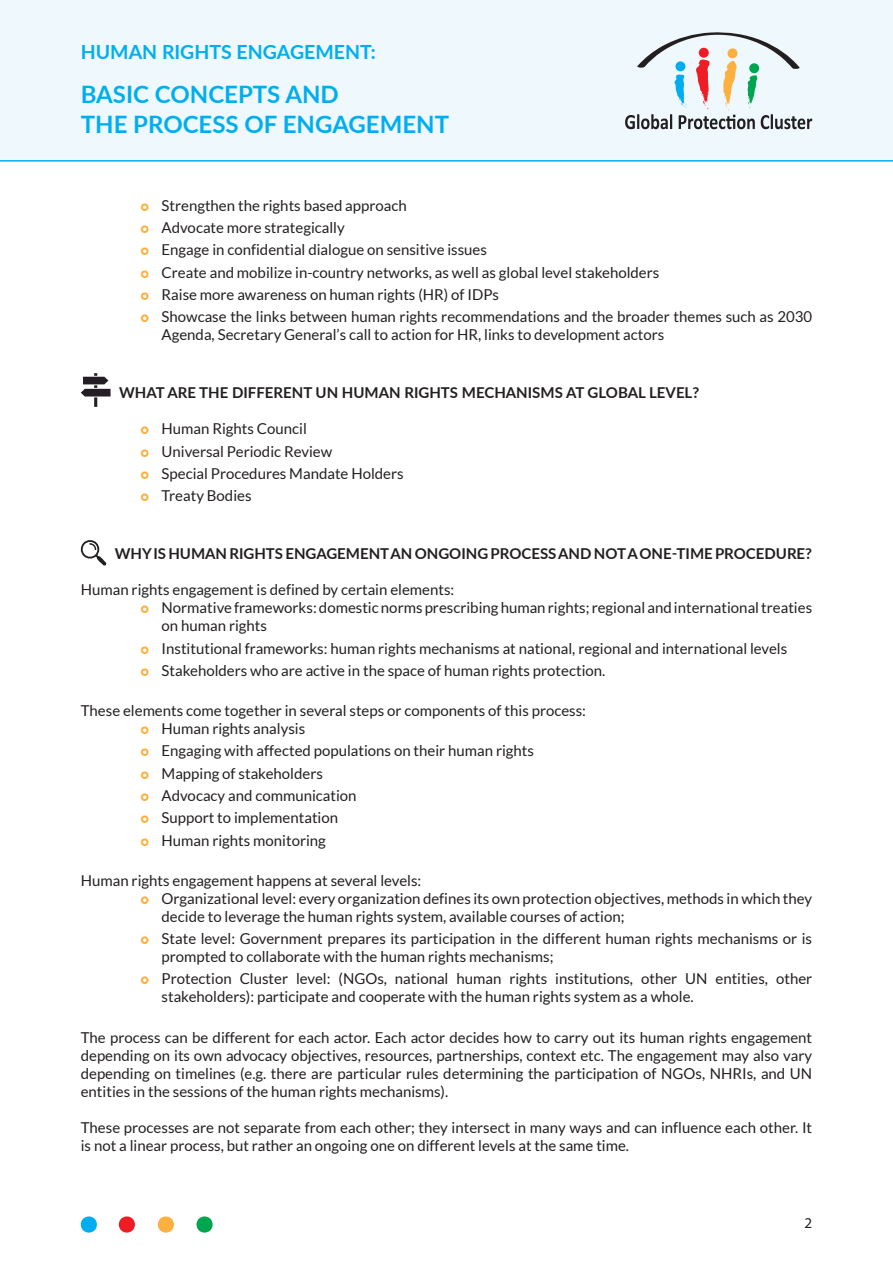
<style>
.page{position:relative;width:893px;height:1263px;background:#fff}
.page>*{position:absolute;margin:0;border:0;box-sizing:border-box;transform-origin:0 0}
.t1{font:700 24px/30px "Lato";color:#00aeef}
.t2{font:700 19.5px "Lato";color:#00aeef}
.t3{font:15px/22.2px "Lato";color:#231f20}
.t4{font:700 15px "Lato";color:#231f20}
.t5{font:15px "Myriad Pro";color:#231f20}
</style>
<div class="page">
<div style="left:0;top:0;width:893px;height:162px;background:#eef8fd"></div>
<svg style="left:625px;top:32px;width:187px;height:97px;background:#d4dadb"></svg>
<svg style="left:81px;top:1216px;width:16px;height:16px"></svg>
<svg style="left:119px;top:1216px;width:16px;height:16px"></svg>
<svg style="left:158px;top:1216px;width:16px;height:16px"></svg>
<svg style="left:197px;top:1216px;width:16px;height:16px"></svg>
<svg style="left:80px;top:540px;width:26px;height:26px"></svg>
<svg style="left:81px;top:373px;width:30px;height:34px"></svg>
<h2 class="t2" style="left:81px;top:38px;width:296px">HUMAN RIGHTS ENGAGEMENT:</h2>
<h1 class="t1" style="left:81px;top:78px;width:370px">BASIC CONCEPTS AND<br>THE PROCESS OF ENGAGEMENT</h1>
<p class="t3" style="left:162px;top:194px;width:652px">Strengthen the rights based approach<br>Advocate more strategically<br>Engage in confidential dialogue on sensitive issues<br>Create and mobilize in-country networks, as well as global level stakeholders<br>Raise more awareness on human rights (HR) of IDPs<br>Showcase the links between human rights recommendations and the broader themes such as 2030</p>
<p class="t3" style="left:162px;top:323px;width:504px">Agenda, Secretary General’s call to action for HR, links to development actors</p>
<p class="t4" style="left:119px;top:382px;width:582px">WHAT ARE THE DIFFERENT UN HUMAN RIGHTS MECHANISMS AT GLOBAL LEVEL?</p>
<p class="t3" style="left:162px;top:418px;width:244px">Human Rights Council<br>Universal Periodic Review<br>Special Procedures Mandate Holders<br>Treaty Bodies</p>
<p class="t4" style="left:115px;top:543px;width:699px">WHY IS HUMAN RIGHTS ENGAGEMENT AN ONGOING PROCESS AND NOT A ONE-TIME PROCEDURE?</p>
<p class="t3" style="left:162px;top:581px;width:652px;line-height:18px;text-indent:-81px">Human rights engagement is defined by certain elements:<br>Normative frameworks: domestic norms prescribing human rights; regional and international treaties on human rights</p>
<p class="t3" style="left:162px;top:637px;width:627px">Institutional frameworks: human rights mechanisms at national, regional and international levels<br>Stakeholders who are active in the space of human rights protection.</p>
<p class="t3" style="left:162px;top:702px;width:426px;line-height:18px;text-indent:-81px">These elements come together in several steps or components of this process:<br>Human rights analysis</p>
<p class="t3" style="left:162px;top:740px;width:374px">Engaging with affected populations on their human rights<br>Mapping of stakeholders<br>Advocacy and communication<br>Support to implementation<br>Human rights monitoring</p>
<p class="t3" style="left:162px;top:871px;width:652px;line-height:18px;text-indent:-81px">Human rights engagement happens at several levels:<br>Organizational level: every organization defines its own protection objectives, methods in which they decide to leverage the human rights system, available courses of action;</p>
<p class="t3" style="left:162px;top:929px;width:652px;line-height:18px">State level: Government prepares its participation in the different human rights mechanisms or is prompted to collaborate with the human rights mechanisms;</p>
<p class="t3" style="left:162px;top:970px;width:652px;line-height:18px">Protection Cluster level: (NGOs, national human rights institutions, other UN entities, other stakeholders): participate and cooperate with the human rights system as a whole.</p>
<p class="t3" style="left:81px;top:1028px;width:733px;line-height:18px;text-align:justify">The process can be different for each actor. Each actor decides how to carry out its human rights engagement depending on its own advocacy objectives, resources, partnerships, context etc. The engagement may also vary depending on timelines (e.g. there are particular rules determining the participation of NGOs, NHRIs, and UN entities in the sessions of the human rights mechanisms).</p>
<p class="t3" style="left:81px;top:1118px;width:733px;line-height:18px">These processes are not separate from each other; they intersect in many ways and can influence each other. It is not a linear process, but rather an ongoing one on different levels at the same time.</p>
<p class="t5" style="left:804px;top:1214px;width:9px">2</p>
</div>
